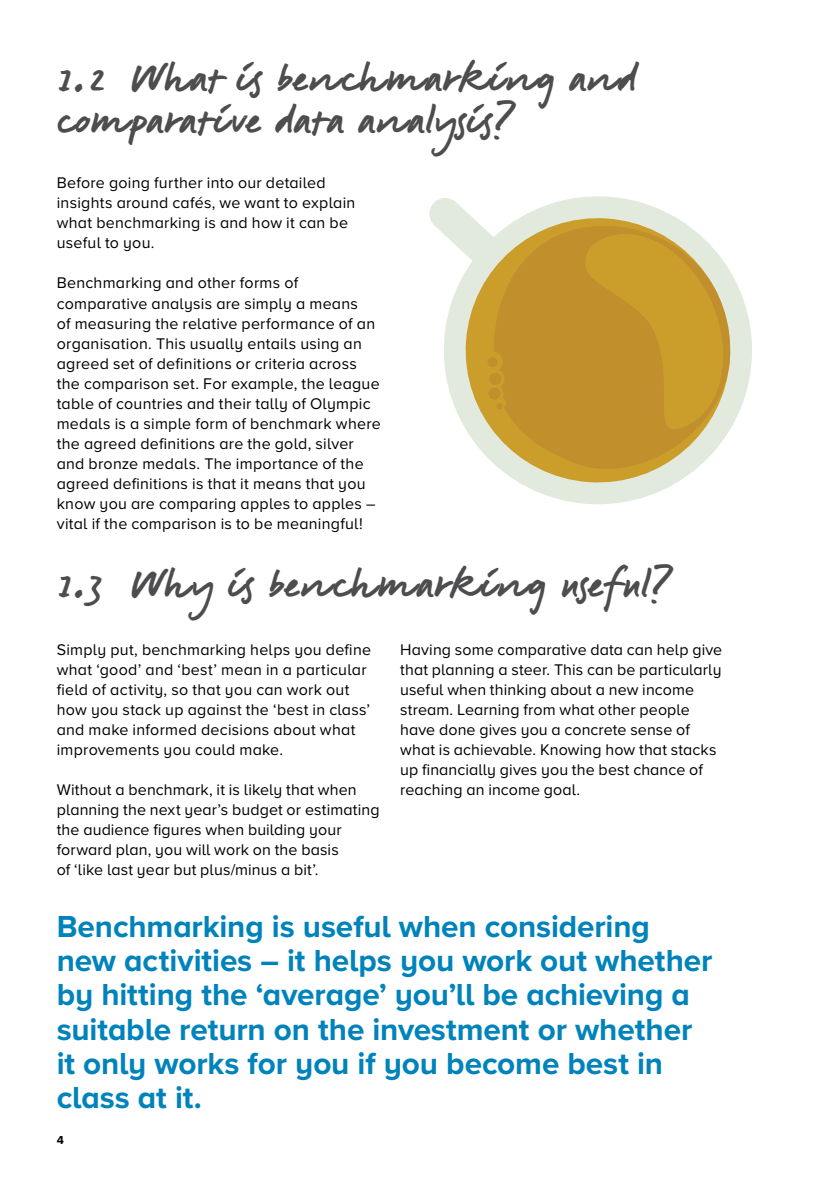
<style>
.page{position:relative;width:840px;height:1191px;background:#fff}
.page>*{position:absolute;margin:0;border:0;box-sizing:border-box;transform-origin:0 0}
.t1{font:42.6px/42.6px "Signature";letter-spacing:.005em;color:#4d4d4f}
.t2{font:42.6px "Signature";letter-spacing:.04em;color:#4d4d4f}
.t3{font:700 31.4px/34px "Proxima Nova A";letter-spacing:-.005em;color:#0083bb}
.t4{font:16px/20px "Proxima Nova A";letter-spacing:.015em;color:#000}
.t5{font:700 12px "Proxima Nova A";color:#000}
</style>
<div class="page">
<svg style="left:429px;top:200px;width:9px;height:28px"></svg>
<svg style="left:438px;top:196px;width:314px;height:308px"></svg>
<svg style="left:460px;top:213px;width:274px;height:274px;fill:#e2eadd"></svg>
<svg style="left:493px;top:221px;width:238px;height:267px;background:#cca958"></svg>
<div style="left:481px;top:351px;width:21px;height:21px;background:#cb9e2c;border-radius:50%"></div>
<div style="left:485px;top:369px;width:19px;height:19px;background:#cb9e2c;border-radius:50%"></div>
<div style="left:484px;top:384px;width:19px;height:19px;background:#cb9e2c;border-radius:50%"></div>
<div style="left:493px;top:397px;width:12px;height:12px;background:#cb9e2c;border-radius:50%"></div>
<div style="left:487px;top:357px;width:10px;height:10px;background:#c18f2c;border-radius:50%"></div>
<svg style="left:488px;top:373px;width:14px;height:36px"></svg>
<svg style="left:584px;top:222px;width:147px;height:221px;background:#caa346"></svg>
<h1 class="t1" style="left:57px;top:53px;width:582px">1.2 What is benchmarking and comparative data analysis?</h1>
<p class="t4" style="left:57px;top:172px;width:300px">Before going further into our detailed insights around cafés, we want to explain what benchmarking is and how it can be useful to you.</p>
<p class="t4" style="left:57px;top:272px;width:325px">Benchmarking and other forms of comparative analysis are simply a means<br>of measuring the relative performance of an organisation. This usually entails using an agreed set of definitions or criteria across the comparison set. For example, the league table of countries and their tally of Olympic medals is a simple form of benchmark where the agreed definitions are the gold, silver and bronze medals. The importance of the agreed definitions is that it means that you know you are comparing apples to apples – vital if the comparison is to be meaningful!</p>
<h1 class="t2" style="left:57px;top:555px;width:616px">1.3 Why is benchmarking useful?</h1>
<p class="t4" style="left:57px;top:639px;width:315px">Simply put, benchmarking helps you define what ‘good’ and ‘best’ mean in a particular field of activity, so that you can work out how you stack up against the ‘best in class’ and make informed decisions about what improvements you could make.</p>
<p class="t4" style="left:57px;top:779px;width:324px">Without a benchmark, it is likely that when planning the next year’s budget or estimating the audience figures when building your forward plan, you will work on the basis<br>of ‘like last year but plus/minus a bit’.</p>
<p class="t4" style="left:400px;top:639px;width:323px">Having some comparative data can help give that planning a steer. This can be particularly useful when thinking about a new income stream. Learning from what other people have done gives you a concrete sense of what is achievable. Knowing how that stacks up financially gives you the best chance of reaching an income goal.</p>
<h2 class="t3" style="left:57px;top:909px;width:656px">Benchmarking is useful when considering new activities – it helps you work out whether by hitting the ‘average’ you’ll be achieving a suitable return on the investment or whether it only works for you if you become best in class at it.</h2>
<p class="t5" style="left:57px;top:1130px;width:9px">4</p>
</div>
